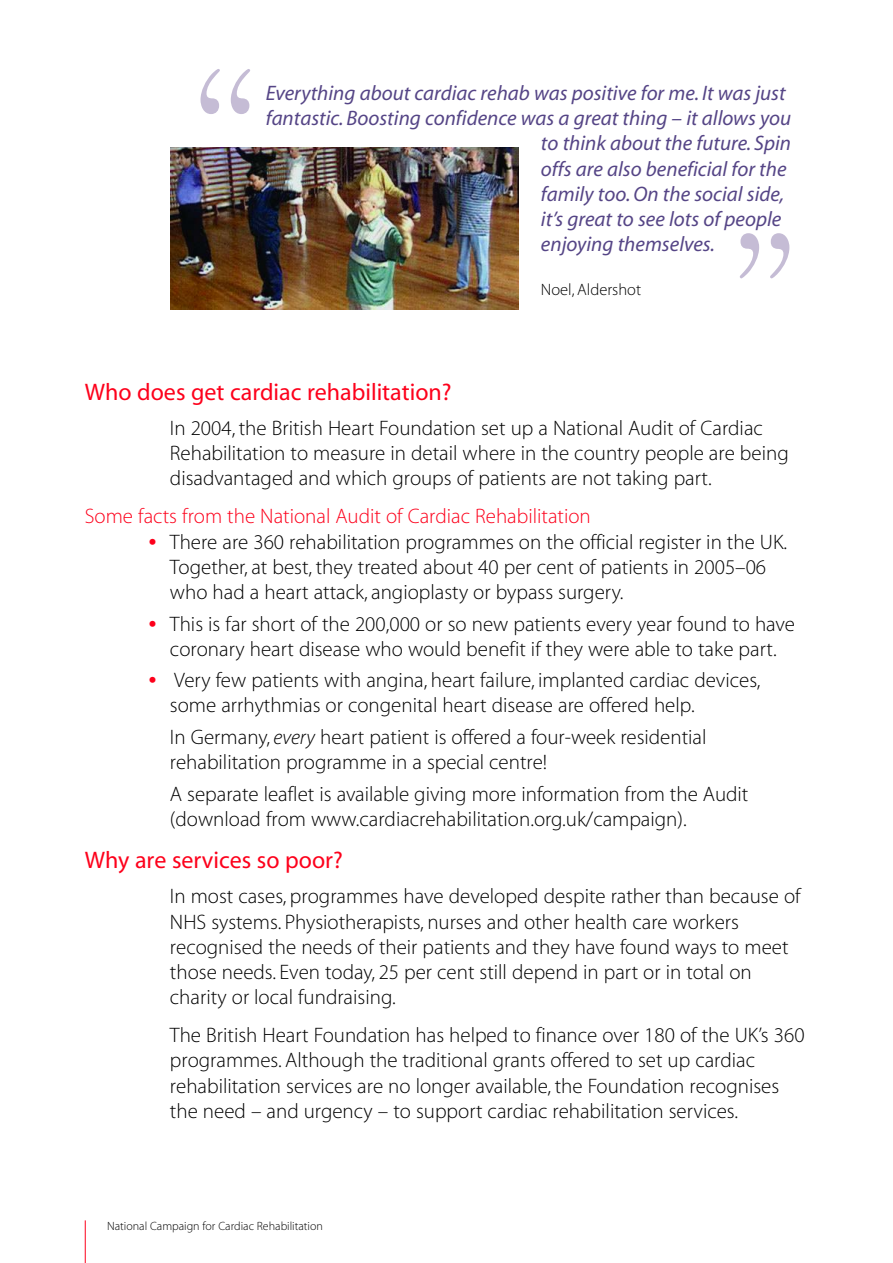
<style>
.page{position:relative;width:893px;height:1263px;background:#fff}
.page>*{position:absolute;margin:0;border:0;box-sizing:border-box;transform-origin:0 0}
.t1{font:300 193.95px "Garamond";color:#c5bcd5}
.t2{font:24px "Myriad MM 400 600";color:#fd001b}
.t3{font:21px/25.2px "Myriad MM 215 600";color:#000}
.t4{font:21px "Myriad MM It 400 600";color:#554586}
.t5{font:21px "Myriad MM 215 600";color:#fd001b}
.t6{font:16.5px "Myriad MM 215 600";color:#000}
.t7{font:12px "Myriad MM 215 600";color:#000}
.s1{font-family:"Myriad MM 830 600";color:#fd001b}
.s2{font-family:"Myriad MM It 215 600"}
</style>
<div class="page">
<img style="left:170px;top:148px;width:348px;height:162px">
<hr style="left:85px;top:1220px;width:1px;height:43px;background:#fd001b">
<h1 class="t1" style="left:188px;top:56px;width:75px">“</h1>
<p class="t4" style="left:266px;top:85px;width:521px">Everything about cardiac rehab was positive for me. It was just</p>
<p class="t4" style="left:266px;top:110px;width:527px">fantastic. Boosting confidence was a great thing – it allows you</p>
<p class="t4" style="left:541px;top:135px;width:252px">to think about the future. Spin</p>
<p class="t4" style="left:541px;top:161px;width:247px">offs are also beneficial for the</p>
<p class="t4" style="left:541px;top:186px;width:245px">family too. On the social side,</p>
<p class="t4" style="left:541px;top:211px;width:242px">it’s great to see lots of people</p>
<p class="t4" style="left:541px;top:236px;width:175px">enjoying themselves.</p>
<p class="t6" style="left:541px;top:283px;width:102px">Noel, Aldershot</p>
<h1 class="t1" style="left:727px;top:220px;width:75px">”</h1>
<p class="t2" style="left:85px;top:383px;width:368px">Who does get cardiac rehabilitation?</p>
<p class="t3" style="left:170px;top:417px;width:620px">In 2004, the British Heart Foundation set up a National Audit of Cardiac<br>Rehabilitation to measure in detail where in the country people are being disadvantaged and which groups of patients are not taking part.</p>
<p class="t5" style="left:85px;top:508px;width:507px">Some facts from the National Audit of Cardiac Rehabilitation</p>
<p class="t3" style="left:170px;top:531px;width:618px;text-indent:-21px"><span class="s1">•</span> There are 360 rehabilitation programmes on the official register in the UK.<br>Together, at best, they treated about 40 per cent of patients in 2005–06 who had a heart attack, angioplasty or bypass surgery.</p>
<p class="t3" style="left:149px;top:613px;width:648px;text-align:center"><span class="s1">•</span> This is far short of the 200,000 or so new patients every year found to have coronary heart disease who would benefit if they were able to take part.</p>
<p class="t3" style="left:170px;top:670px;width:592px;text-indent:-21px"><span class="s1">•</span> Very few patients with angina, heart failure, implanted cardiac devices, some arrhythmias or congenital heart disease are offered help.</p>
<p class="t3" style="left:170px;top:726px;width:538px">In Germany, <span class="s2">every</span> heart patient is offered a four-week residential rehabilitation programme in a special centre!</p>
<p class="t3" style="left:170px;top:783px;width:580px">A separate leaflet is available giving more information from the Audit (download from www.cardiacrehabilitation.org.uk/campaign).</p>
<p class="t2" style="left:85px;top:851px;width:259px">Why are services so poor?</p>
<p class="t3" style="left:170px;top:886px;width:632px">In most cases, programmes have developed despite rather than because of NHS systems. Physiotherapists, nurses and other health care workers recognised the needs of their patients and they have found ways to meet those needs. Even today, 25 per cent still depend in part or in total on charity or local fundraising.</p>
<p class="t3" style="left:170px;top:1025px;width:636px">The British Heart Foundation has helped to finance over 180 of the UK’s 360 programmes. Although the traditional grants offered to set up cardiac rehabilitation services are no longer available, the Foundation recognises the need – and urgency – to support cardiac rehabilitation services.</p>
<p class="t7" style="left:107px;top:1221px;width:217px">National Campaign for Cardiac Rehabilitation</p>
</div>
